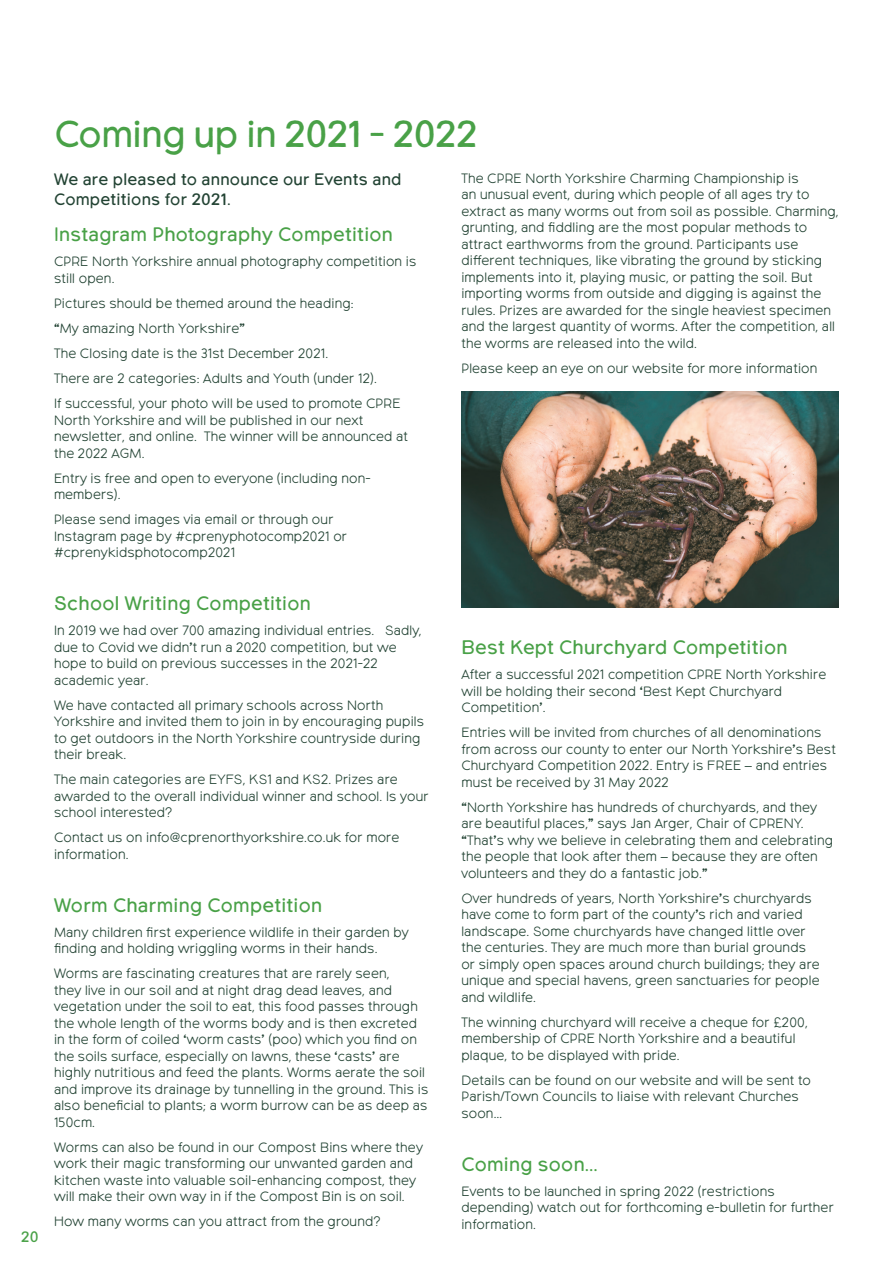
<style>
.page{position:relative;width:893px;height:1263px;background:#fff}
.page>*{position:absolute;margin:0;border:0;box-sizing:border-box;transform-origin:0 0}
.headline{font:37.5px "Northwoods";letter-spacing:-.01em;color:#49a147}
.subhead-large{font:19.5px "Northwoods";letter-spacing:.015em;color:#49a147}
.intro{font:16.5px/19.5px "Northwoods";letter-spacing:.015em;color:#224333}
.t1{font:15px "Northwoods";color:#49a147}
.body-text{font:300 13.5px/16.5px "Northwoods";letter-spacing:.015em;color:#224333}
</style>
<div class="page">
<img style="left:462px;top:391px;width:377px;height:216px">
<p class="t1" style="left:21px;top:1228px;width:19px">20</p>
<p class="headline" style="left:54px;top:112px;width:425px">Coming up in 2021 - 2022</p>
<p class="intro" style="left:54px;top:171px;width:349px">We are pleased to announce our Events and<br>Competitions for 2021.</p>
<p class="subhead-large" style="left:54px;top:223px;width:340px">Instagram Photography Competition</p>
<p class="body-text" style="left:54px;top:254px;width:364px">CPRE North Yorkshire annual photography competition is still open.</p>
<p class="body-text" style="left:54px;top:296px;width:301px">Pictures should be themed around the heading:</p>
<p class="body-text" style="left:54px;top:321px;width:192px">“My amazing North Yorkshire”</p>
<p class="body-text" style="left:54px;top:346px;width:276px">The Closing date is the 31st December 2021.</p>
<p class="body-text" style="left:54px;top:371px;width:324px">There are 2 categories: Adults and Youth (under 12).</p>
<p class="body-text" style="left:54px;top:396px;width:355px">If successful, your photo will be used to promote CPRE North Yorkshire and will be published in our next newsletter, and online. The winner will be announced at the 2022 AGM.</p>
<p class="body-text" style="left:54px;top:470px;width:318px">Entry is free and open to everyone (including non&shy;members).</p>
<p class="body-text" style="left:54px;top:512px;width:295px">Please send images via email or through our<br>Instagram page by #cprenyphotocomp2021 or #cprenykidsphotocomp2021</p>
<p class="subhead-large" style="left:54px;top:592px;width:258px">School Writing Competition</p>
<p class="body-text" style="left:54px;top:623px;width:369px">In 2019 we had over 700 amazing individual entries. Sadly, due to Covid we didn’t run a 2020 competition, but we hope to build on previous successes in the 2021-22 academic year.</p>
<p class="body-text" style="left:54px;top:697px;width:372px">We have contacted all primary schools across North Yorkshire and invited them to join in by encouraging pupils to get outdoors in the North Yorkshire countryside during their break.</p>
<p class="body-text" style="left:54px;top:772px;width:376px">The main categories are EYFS, KS1 and KS2. Prizes are awarded to the overall individual winner and school. Is your school interested?</p>
<p class="body-text" style="left:54px;top:830px;width:347px">Contact us on info@cprenorthyorkshire.co.uk for more information.</p>
<p class="subhead-large" style="left:54px;top:893px;width:270px">Worm Charming Competition</p>
<p class="body-text" style="left:54px;top:924px;width:356px">Many children first experience wildlife in their garden by finding and holding wriggling worms in their hands.</p>
<p class="body-text" style="left:54px;top:966px;width:376px">Worms are fascinating creatures that are rarely seen,<br>they live in our soil and at night drag dead leaves, and vegetation under the soil to eat, this food passes through the whole length of the worms body and is then excreted in the form of coiled ‘worm casts’ (poo) which you find on the soils surface, especially on lawns, these ‘casts’ are highly nutritious and feed the plants. Worms aerate the soil and improve its drainage by tunnelling in the ground. This is also beneficial to plants; a worm burrow can be as deep as 150cm.</p>
<p class="body-text" style="left:54px;top:1139px;width:370px">Worms can also be found in our Compost Bins where they work their magic transforming our unwanted garden and kitchen waste into valuable soil-enhancing compost, they will make their own way in if the Compost Bin is on soil.</p>
<p class="body-text" style="left:54px;top:1214px;width:328px">How many worms can you attract from the ground?</p>
<p class="body-text" style="left:461px;top:170px;width:379px">The CPRE North Yorkshire Charming Championship is<br>an unusual event, during which people of all ages try to extract as many worms out from soil as possible. Charming, grunting, and fiddling are the most popular methods to attract earthworms from the ground. Participants use different techniques, like vibrating the ground by sticking implements into it, playing music, or patting the soil. But importing worms from outside and digging is against the rules. Prizes are awarded for the single heaviest specimen and the largest quantity of worms. After the competition, all the worms are released into the wild.</p>
<p class="body-text" style="left:461px;top:360px;width:357px">Please keep an eye on our website for more information</p>
<p class="subhead-large" style="left:461px;top:636px;width:328px">Best Kept Churchyard Competition</p>
<p class="body-text" style="left:461px;top:667px;width:366px">After a successful 2021 competition CPRE North Yorkshire will be holding their second ‘Best Kept Churchyard<br>Competition’.</p>
<p class="body-text" style="left:461px;top:725px;width:376px">Entries will be invited from churches of all denominations from across our county to enter our North Yorkshire’s Best Churchyard Competition 2022. Entry is FREE – and entries must be received by 31 May 2022</p>
<p class="body-text" style="left:461px;top:799px;width:373px">“North Yorkshire has hundreds of churchyards, and they are beautiful places,” says Jan Arger, Chair of CPRENY. “That’s why we believe in celebrating them and celebrating the people that look after them – because they are often volunteers and they do a fantastic job.”</p>
<p class="body-text" style="left:461px;top:890px;width:360px">Over hundreds of years, North Yorkshire’s churchyards have come to form part of the county’s rich and varied landscape. Some churchyards have changed little over the centuries. They are much more than burial grounds or simply open spaces around church buildings; they are unique and special havens, green sanctuaries for people and wildlife.</p>
<p class="body-text" style="left:461px;top:1014px;width:348px">The winning churchyard will receive a cheque for £200, membership of CPRE North Yorkshire and a beautiful plaque, to be displayed with pride.</p>
<p class="body-text" style="left:461px;top:1072px;width:351px">Details can be found on our website and will be sent to<br>Parish/Town Councils to liaise with relevant Churches soon…</p>
<p class="subhead-large" style="left:461px;top:1153px;width:138px">Coming soon…</p>
<p class="body-text" style="left:461px;top:1183px;width:374px">Events to be launched in spring 2022 (restrictions depending) watch out for forthcoming e-bulletin for further information.</p>
</div>
